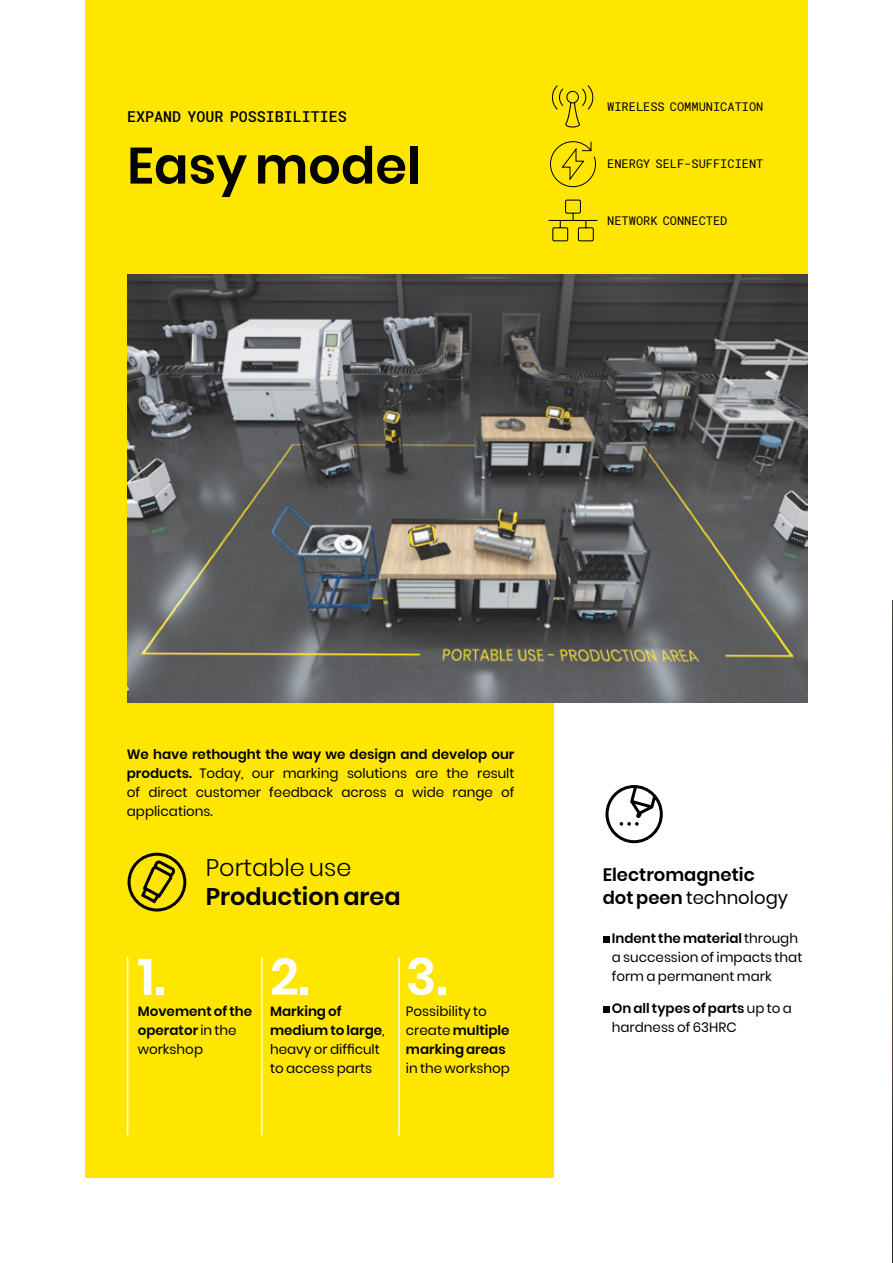
<style>
.page{position:relative;width:893px;height:1263px;background:#fff}
.page>*{position:absolute;margin:0;border:0;box-sizing:border-box;transform-origin:0 0}
.t1{font:600 51px "Poppins";color:#000}
.t2{font:600 51px "Poppins";color:#fff}
.t3{font:600 24px "Poppins";color:#000}
.t4{font:300 24px "Poppins";color:#000}
.t5{font:600 18px/23.4px "Poppins";color:#000}
.t6{font:500 15px "Roboto Mono";color:#000}
.t7{font:13.5px/19.2px "Poppins";color:#000}
.t8{font:600 13.5px/19.2px "Poppins";color:#000}
.t9{font:12px "Roboto Mono";color:#000}
.s1{font-weight:600}
.s2{font-weight:400}
</style>
<div class="page">
<img style="left:892px;top:600px;width:1px;height:663px">
<div style="left:533px;top:0;width:275px;height:370px;background:#ffe600"></div>
<div style="left:85px;top:0;width:468px;height:1178px;background:#ffe600"></div>
<svg style="left:548px;top:199px;width:50px;height:43px"></svg>
<img style="left:128px;top:274px;width:680px;height:429px">
<svg style="left:605px;top:785px;width:58px;height:59px"></svg>
<svg style="left:127px;top:852px;width:60px;height:60px"></svg>
<svg style="left:550px;top:141px;width:46px;height:46px"></svg>
<svg style="left:551px;top:85px;width:43px;height:43px"></svg>
<div style="left:603px;top:936px;width:6px;height:7px;background:#000"></div>
<div style="left:603px;top:1006px;width:6px;height:7px;background:#000"></div>
<hr style="left:127px;top:957px;width:1px;height:178px;background:#fff">
<hr style="left:261px;top:957px;width:1px;height:178px;background:#fff">
<hr style="left:398px;top:957px;width:2px;height:178px;background:#fff">
<p class="t6" style="left:127px;top:107px;width:221px">EXPAND YOUR POSSIBILITIES</p>
<h1 class="t1" style="left:127px;top:136px;width:295px">Easy model</h1>
<p class="t9" style="left:607px;top:99px;width:158px">WIRELESS COMMUNICATION</p>
<p class="t9" style="left:607px;top:156px;width:158px">ENERGY SELF-SUFFICIENT</p>
<p class="t9" style="left:607px;top:212px;width:122px">NETWORK CONNECTED</p>
<p class="t7" style="left:127px;top:744px;width:389px;text-align:justify"><span class="s1">We have rethought the way we design and develop our products.</span> Today, our marking solutions are the result of direct customer feedback across a wide range of applications.</p>
<h2 class="t4" style="left:206px;top:853px;width:147px">Portable use</h2>
<h2 class="t3" style="left:206px;top:883px;width:196px">Production area</h2>
<h1 class="t2" style="left:138px;top:947px;width:173px">1. 2.</h1>
<h1 class="t2" style="left:406px;top:947px;width:43px">3.</h1>
<p class="t8" style="left:138px;top:1001px;width:116px">Movement of the operator <span class="s2">in the workshop</span></p>
<p class="t7" style="left:270px;top:1001px;width:116px"><span class="s1">Marking of medium to large</span>, heavy or difficult to access parts</p>
<p class="t8" style="left:406px;top:1001px;width:105px"><span class="s2">Possibility to create</span> multiple marking areas</p>
<p class="t7" style="left:406px;top:1059px;width:106px">in the workshop</p>
<h3 class="t5" style="left:603px;top:863px;width:187px">Electromagnetic dot peen <span class="s2">technology</span></h3>
<p class="t7" style="left:612px;top:928px;width:192px"><span class="s1">Indent the material</span> through a succession of impacts that form a permanent mark</p>
<p class="t7" style="left:612px;top:999px;width:182px"><span class="s1">On all types of parts</span> up to a hardness of 63HRC</p>
</div>
